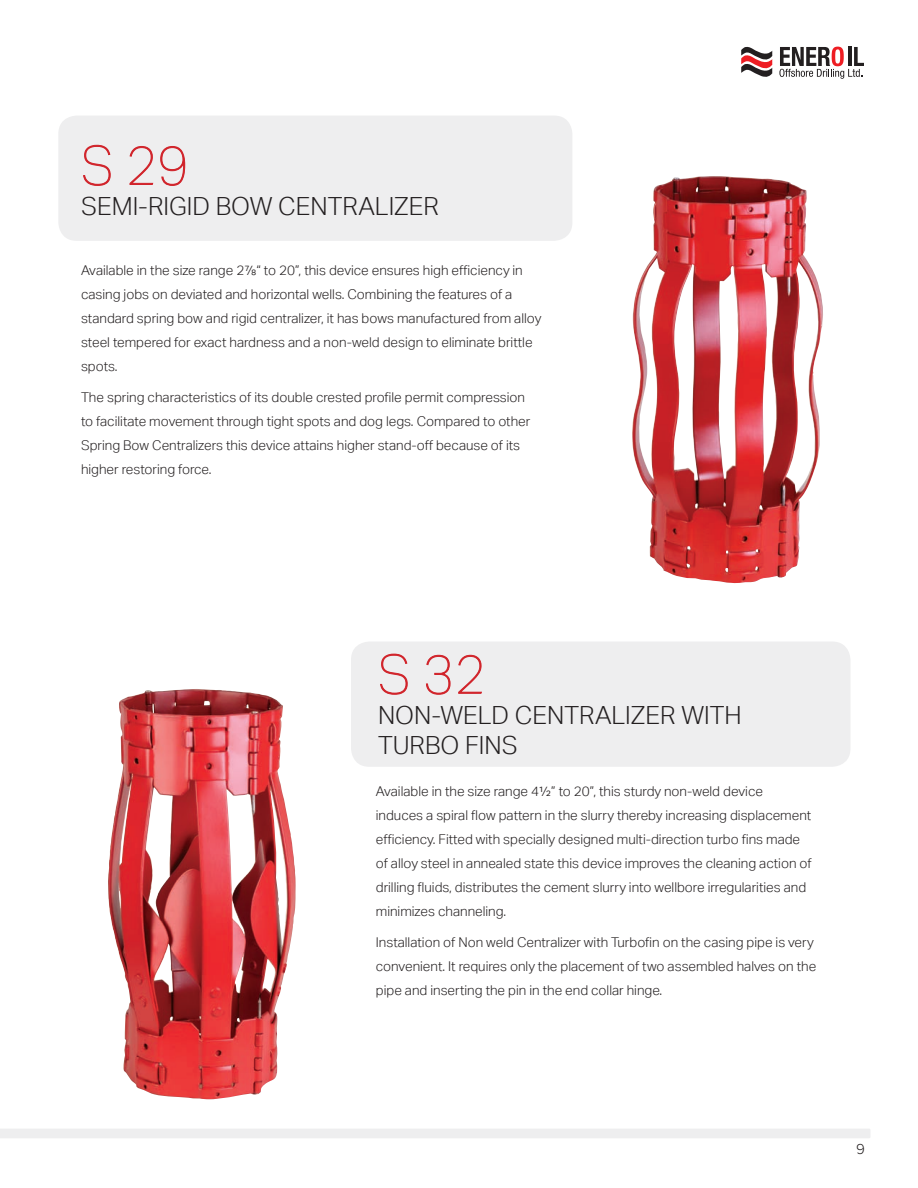
<style>
.page{position:relative;width:918px;height:1188px;background:#fff}
.page>*{position:absolute;margin:0;border:0;box-sizing:border-box;transform-origin:0 0}
.t1{font:100 53.55px "Aktiv Grotesk";color:#d1232a}
.t2{font:300 25.05px/30px "Aktiv Grotesk";color:#231f20}
.t3{font:300 15px "Proxima Nova";color:#231f20}
.t4{font:300 13.5px/24px "Aktiv Grotesk";color:#231f20}
</style>
<div class="page">
<svg style="left:741px;top:47px;width:32px;height:30px"></svg>
<svg style="left:779px;top:47px;width:85px;height:32px"></svg>
<div style="left:0;top:1129px;width:870px;height:9px;background:#eeeeef"></div>
<div style="left:58px;top:116px;width:514px;height:125px;background:#eeeeef;border-radius:18px"></div>
<div style="left:351px;top:642px;width:500px;height:125px;background:#eeeeef;border-radius:18px"></div>
<img style="left:108px;top:689px;width:188px;height:410px">
<svg style="left:83px;top:145px;width:28px;height:41px"></svg>
<svg style="left:129px;top:146px;width:25px;height:39px"></svg>
<svg style="left:160px;top:146px;width:25px;height:40px"></svg>
<svg style="left:380px;top:653px;width:28px;height:42px"></svg>
<svg style="left:426px;top:655px;width:25px;height:40px"></svg>
<svg style="left:458px;top:655px;width:24px;height:39px"></svg>
<img style="left:632px;top:176px;width:191px;height:408px">
<h1 class="t1" style="left:81px;top:136px;width:109px">S 29</h1>
<h2 class="t2" style="left:81px;top:191px;width:360px">SEMI-RIGID BOW CENTRALIZER</h2>
<p class="t4" style="left:81px;top:259px;width:462px">Available in the size range 2⅞“ to 20”, this device ensures high efficiency in casing jobs on deviated and horizontal wells. Combining the features of a standard spring bow and rigid centralizer, it has bows manufactured from alloy steel tempered for exact hardness and a non-weld design to eliminate brittle spots.</p>
<p class="t4" style="left:81px;top:385px;width:451px">The spring characteristics of its double crested profile permit compression to facilitate movement through tight spots and dog legs. Compared to other Spring Bow Centralizers this device attains higher stand-off because of its higher restoring force.</p>
<h1 class="t1" style="left:378px;top:645px;width:109px">S 32</h1>
<h2 class="t2" style="left:378px;top:700px;width:365px">NON-WELD CENTRALIZER WITH<br>TURBO FINS</h2>
<p class="t4" style="left:376px;top:779px;width:437px">Available in the size range 4½” to 20”, this sturdy non-weld device induces a spiral flow pattern in the slurry thereby increasing displacement efficiency. Fitted with specially designed multi-direction turbo fins made of alloy steel in annealed state this device improves the cleaning action of drilling fluids, distributes the cement slurry into wellbore irregularities and minimizes channeling.</p>
<p class="t4" style="left:376px;top:930px;width:442px">Installation of Non weld Centralizer with Turbofin on the casing pipe is very convenient. It requires only the placement of two assembled halves on the pipe and inserting the pin in the end collar hinge.</p>
<p class="t3" style="left:856px;top:1141px;width:10px">9</p>
</div>
